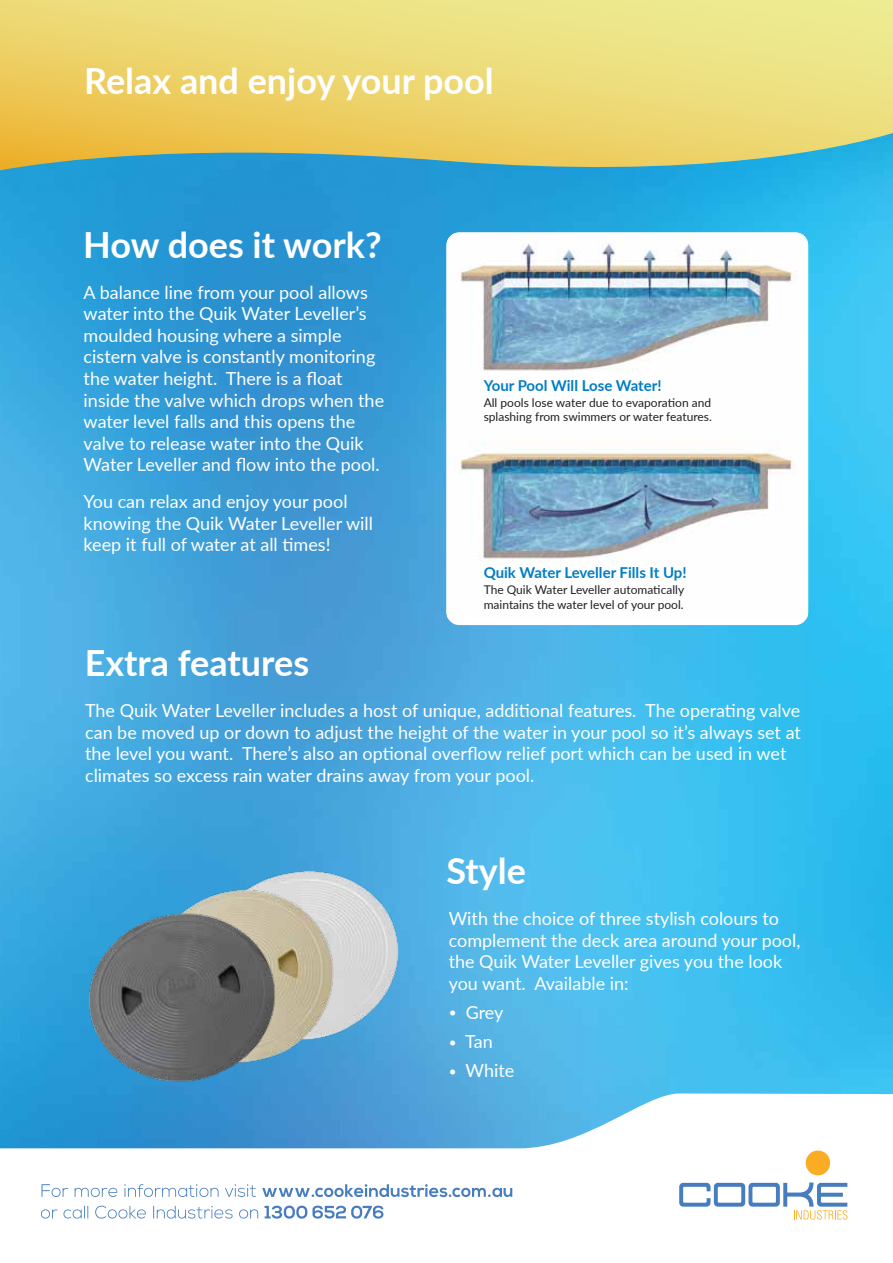
<style>
.page{position:relative;width:893px;height:1263px;background:#fff}
.page>*{position:absolute;margin:0;border:0;box-sizing:border-box;transform-origin:0 0}
.t1{font:700 36px "Lato";color:#fff}
.t2{font:18px/21.6px "Lato";color:#fff}
.t3{font:700 15px "Lato";color:#007dc5}
.t4{font:12px/14.4px "Lato";color:#231f20}
.s1{font-size:13.5px}
</style>
<div class="page">
<img style="left:0;top:200px;width:893px;height:893px">
<img style="left:0;top:180px;width:893px;height:20px">
<svg style="left:0;top:1093px;width:893px;height:127px"></svg>
<svg style="left:41px;top:1204px;width:342px;height:16px"></svg>
<svg style="left:42px;top:1184px;width:470px;height:13px"></svg>
<div style="left:806px;top:1150px;width:24px;height:25px;background:#fbac25;border-radius:50%"></div>
<svg style="left:679px;top:1182px;width:168px;height:37px"></svg>
<svg style="left:0;top:0;width:893px;height:180px;background:#d4d07e"></svg>
<img style="left:446px;top:232px;width:362px;height:386px">
<img style="left:207px;top:866px;width:193px;height:177px">
<img style="left:148px;top:886px;width:189px;height:181px">
<img style="left:84px;top:910px;width:195px;height:175px">
<h1 class="t1" style="left:84px;top:54px;width:411px">Relax and enjoy your pool</h1>
<h1 class="t1" style="left:83px;top:218px;width:300px">How does it work?</h1>
<p class="t2" style="left:84px;top:281px;width:302px">A balance line from your pool allows water into the Quik Water Leveller’s moulded housing where a simple cistern valve is constantly monitoring the water height. There is a float inside the valve which drops when the water level falls and this opens the valve to release water into the Quik Water Leveller and flow into the pool.</p>
<p class="t2" style="left:84px;top:490px;width:291px">You can relax and enjoy your pool knowing the Quik Water Leveller will keep it full of water at all times!</p>
<p class="t3" style="left:484px;top:374px;width:179px">Your Pool Will Lose Water!</p>
<p class="t4" style="left:484px;top:395px;width:230px">All pools lose water due to evaporation and splashing from swimmers or water features.</p>
<p class="t3" style="left:484px;top:562px;width:204px">Quik Water Leveller Fills It Up!</p>
<p class="t4" style="left:484px;top:582px;width:202px">The Quik Water Leveller automatically maintains the water level of your pool.</p>
<h1 class="t1" style="left:85px;top:636px;width:226px">Extra features</h1>
<p class="t2" style="left:85px;top:699px;width:717px">The Quik Water Leveller includes a host of unique, additional features. The operating valve can be moved up or down to adjust the height of the water in your pool so it’s always set at the level you want. There’s also an optional overflow relief port which can be used in wet climates so excess rain water drains away from your pool.</p>
<h1 class="t1" style="left:446px;top:844px;width:81px">Style</h1>
<p class="t2" style="left:449px;top:907px;width:353px">With the choice of three stylish colours to complement the deck area around your pool, the Quik Water Leveller gives you the look you want. Available in:</p>
<p class="t2" style="left:449px;top:1001px;width:56px"><span class="s1">•</span> Grey</p>
<p class="t2" style="left:449px;top:1030px;width:46px"><span class="s1">•</span> Tan</p>
<p class="t2" style="left:449px;top:1059px;width:67px"><span class="s1">•</span> White</p>
</div>
